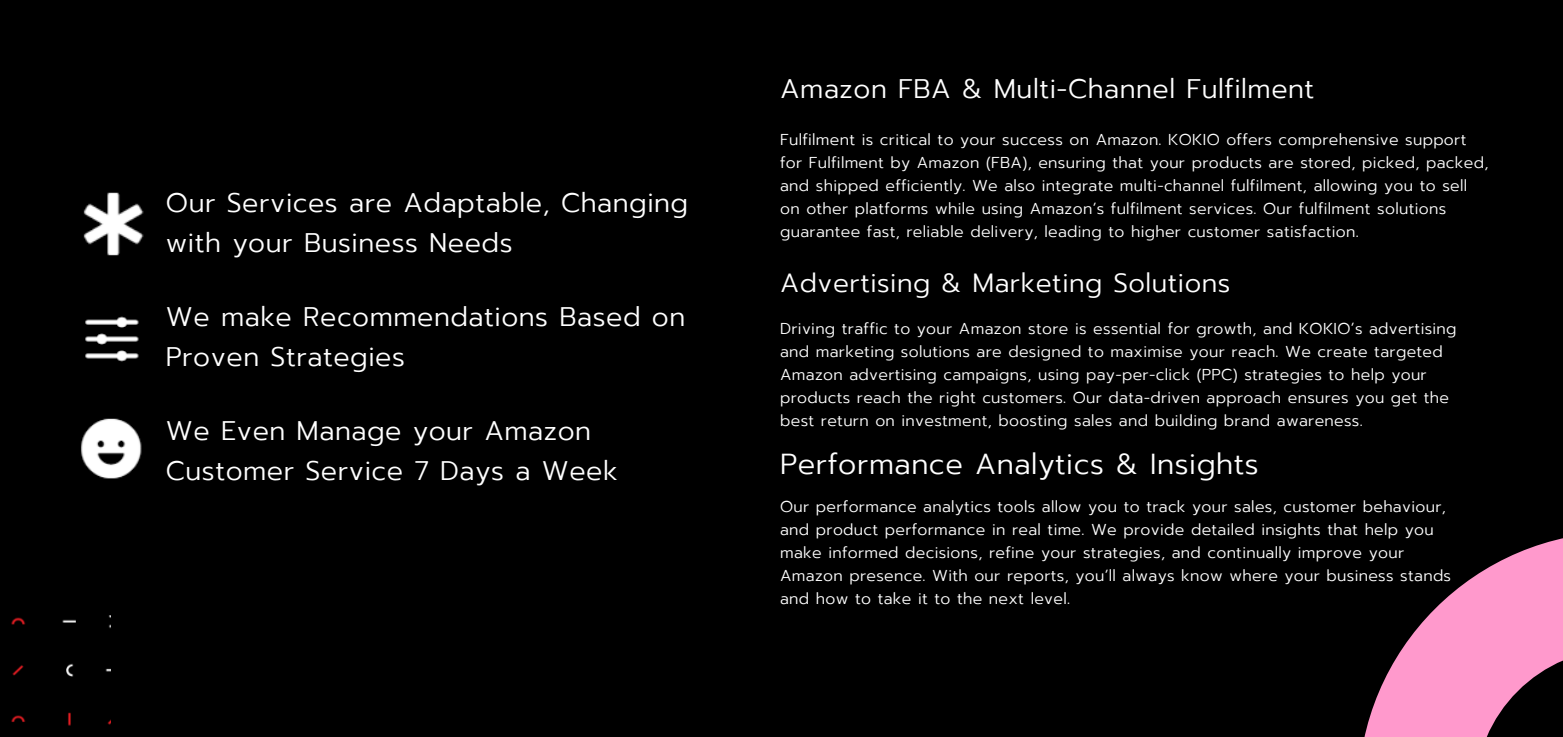
<style>
.page{position:relative;width:1563px;height:737px;background:#000}
.page>*{position:absolute;margin:0;border:0;box-sizing:border-box;transform-origin:0 0}
.t1{font:300 28.88px "Prompt";letter-spacing:.02em;color:#fff}
.t2{font:300 26.86px/39.6px "Prompt";letter-spacing:.02em;color:#fff}
.t3{font:300 26.25px "Prompt";letter-spacing:.02em;color:#fff}
.t4{font:300 15.75px/22.9px "Prompt";letter-spacing:.02em;color:#fff}
</style>
<div class="page">
<svg style="left:11px;top:616px;width:100px;height:13px"></svg>
<svg style="left:1364px;top:538px;width:199px;height:199px"></svg>
<img style="left:83px;top:192px;width:61px;height:64px">
<img style="left:85px;top:316px;width:54px;height:46px">
<img style="left:81px;top:418px;width:61px;height:61px">
<p class="t2" style="left:166px;top:184px;width:524px">Our Services are Adaptable, Changing with your Business Needs</p>
<h1 class="t2" style="left:166px;top:297px;width:521px">We make Recommendations Based on<br>Proven Strategies</h1>
<p class="t2" style="left:166px;top:411px;width:453px">We Even Manage your Amazon<br>Customer Service 7 Days a Week</p>
<h1 class="t2" style="left:780px;top:69px;width:536px">Amazon FBA &amp; Multi-Channel Fulfilment</h1>
<h1 class="t4" style="left:780px;top:128px;width:710px">Fulfilment is critical to your success on Amazon. KOKIO offers comprehensive support for Fulfilment by Amazon (FBA), ensuring that your products are stored, picked, packed, and shipped efficiently. We also integrate multi-channel fulfilment, allowing you to sell on other platforms while using Amazon’s fulfilment services. Our fulfilment solutions guarantee fast, reliable delivery, leading to higher customer satisfaction.</h1>
<p class="t3" style="left:780px;top:263px;width:452px">Advertising &amp; Marketing Solutions</p>
<h1 class="t4" style="left:780px;top:317px;width:678px">Driving traffic to your Amazon store is essential for growth, and KOKIO’s advertising and marketing solutions are designed to maximise your reach. We create targeted Amazon advertising campaigns, using pay-per-click (PPC) strategies to help your products reach the right customers. Our data-driven approach ensures you get the best return on investment, boosting sales and building brand awareness.</h1>
<h1 class="t1" style="left:780px;top:442px;width:480px">Performance Analytics &amp; Insights</h1>
<p class="t4" style="left:780px;top:495px;width:672px">Our performance analytics tools allow you to track your sales, customer behaviour, and product performance in real time. We provide detailed insights that help you make informed decisions, refine your strategies, and continually improve your Amazon presence. With our reports, you’ll always know where your business stands and how to take it to the next level.</p>
</div>
